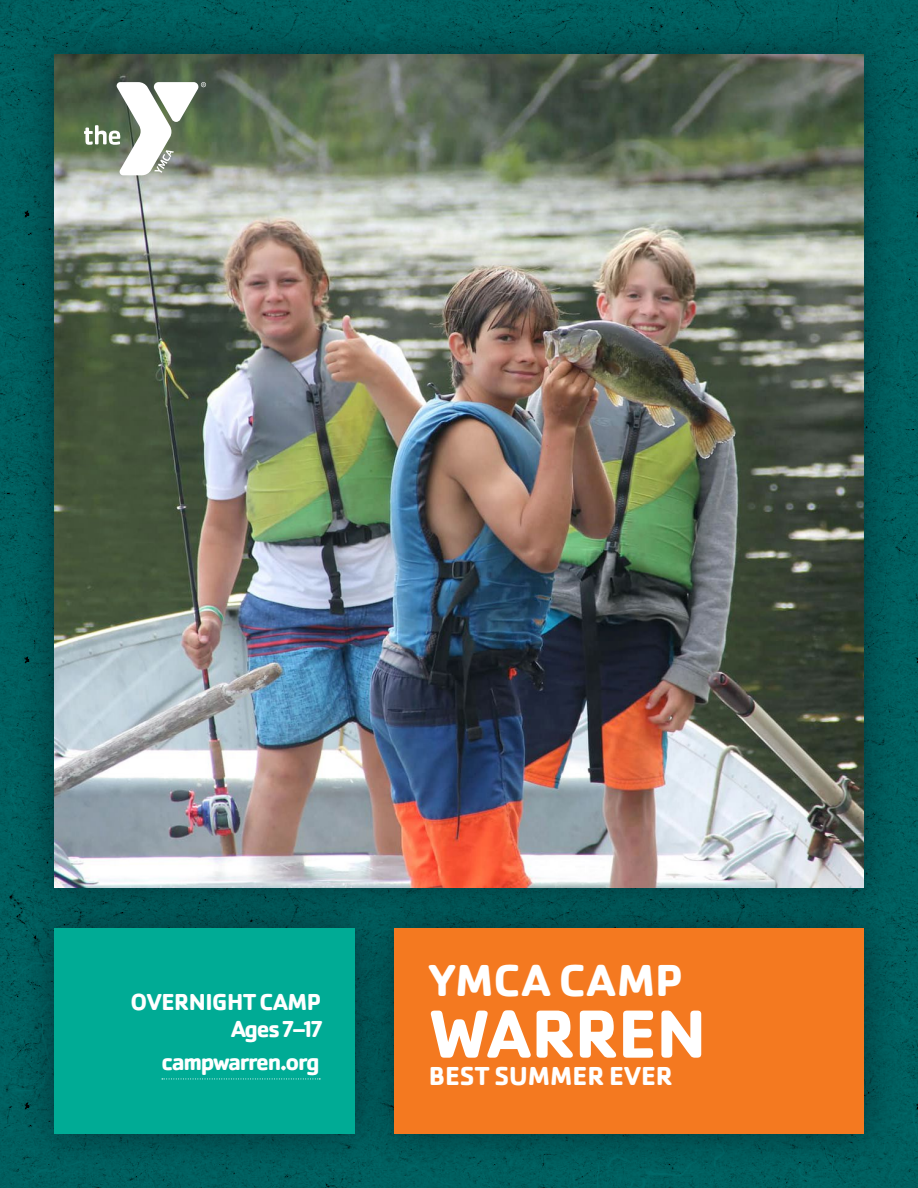
<style>
.page{position:relative;width:918px;height:1188px;background:#fff}
.page>*{position:absolute;margin:0;border:0;box-sizing:border-box;transform-origin:0 0}
.t1{font:700 70.5px "Cachet Pro";letter-spacing:-.01em;color:#fff}
.t2{font:700 46.5px "Cachet Pro";letter-spacing:.01em;color:#fff}
.t3{font:700 27px "Cachet Pro";letter-spacing:.005em;color:#fff}
.t4{font:700 24px/27px "Cachet Pro";letter-spacing:-.015em;color:#fff;text-align:right}
.t5{font:700 24px "Cachet Pro";letter-spacing:-.05em;color:#fff}
</style>
<div class="page">
<img style="left:0;top:0;width:918px;height:1188px">
<div style="left:16px;top:16px;width:886px;height:910px;background:#071218;opacity:.56"></div>
<img style="left:54px;top:54px;width:810px;height:834px">
<div style="left:16px;top:890px;width:376px;height:282px;background:#071218;opacity:.56"></div>
<div style="left:54px;top:928px;width:300px;height:206px;background:#00ab95"></div>
<svg style="left:162px;top:1079px;width:158px;height:1px"></svg>
<div style="left:357px;top:890px;width:545px;height:282px;background:#071218;opacity:.56"></div>
<div style="left:395px;top:928px;width:469px;height:206px;background:#f47920"></div>
<svg style="left:84px;top:82px;width:122px;height:93px"></svg>
<p class="t4" style="left:131px;top:988px;width:194px">OVERNIGHT CAMP<br>Ages 7–17</p>
<p class="t5" style="left:162px;top:1047px;width:160px">campwarren.org</p>
<h2 class="t2" style="left:429px;top:952px;width:255px">YMCA CAMP</h2>
<h1 class="t1" style="left:430px;top:990px;width:278px">WARREN</h1>
<p class="t3" style="left:429px;top:1059px;width:246px">BEST SUMMER EVER</p>
</div>
